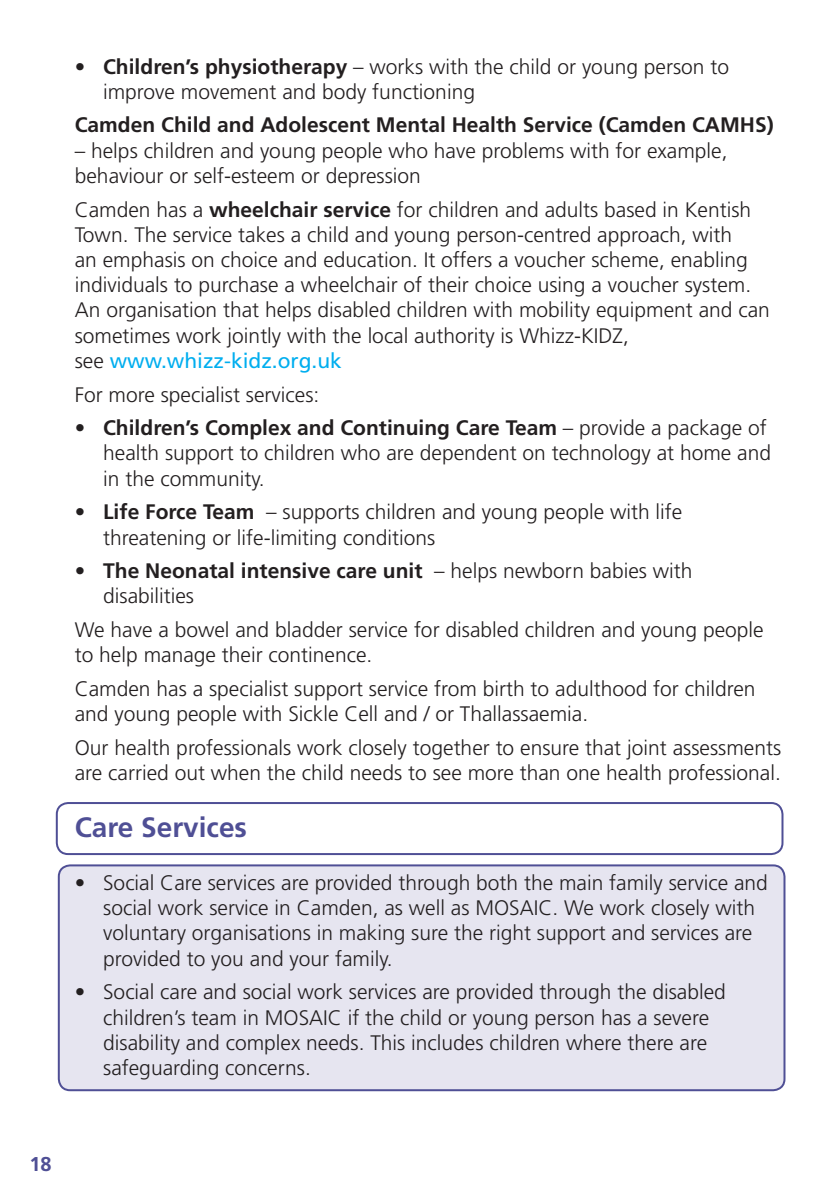
<style>
.page{position:relative;width:840px;height:1193px;background:#fff}
.page>*{position:absolute;margin:0;border:0;box-sizing:border-box;transform-origin:0 0}
.t1{font:700 28px "Frutiger";color:#4f4f95}
.t2{font:300 21px/25.2px "Frutiger";color:#231f20}
.t3{font:700 21px "Frutiger";color:#231f20}
.t4{font:700 20px "Frutiger";color:#4f4f95}
.s1{font-weight:700}
.s2{font-weight:400;color:#00aeef}
</style>
<div class="page">
<div style="left:59px;top:865px;width:725px;height:225px;background:#e6e5f0;border-radius:11px"></div>
<div style="left:58px;top:864px;width:727px;height:227px;border:2px solid #4f4f95;border-radius:11px"></div>
<div style="left:56px;top:802px;width:727px;height:53px;border:2px solid #4f4f95;border-radius:11px"></div>
<p class="t2" style="left:103px;top:54px;width:627px;text-indent:-28px"><span class="s1">• Children’s physiotherapy</span> – works with the child or young person to improve movement and body functioning</p>
<p class="t3" style="left:75px;top:113px;width:700px">Camden Child and Adolescent Mental Health Service (Camden CAMHS)</p>
<p class="t2" style="left:75px;top:138px;width:654px">– helps children and young people who have problems with for example, behaviour or self-esteem or depression</p>
<p class="t2" style="left:75px;top:197px;width:697px">Camden has a <span class="s1">wheelchair service</span> for children and adults based in Kentish Town. The service takes a child and young person-centred approach, with<br>an emphasis on choice and education. It offers a voucher scheme, enabling individuals to purchase a wheelchair of their choice using a voucher system.<br>An organisation that helps disabled children with mobility equipment and can sometimes work jointly with the local authority is Whizz-KIDZ,<br>see <span class="s2">www.whizz-kidz.org.uk</span></p>
<p class="t2" style="left:75px;top:382px;width:246px">For more specialist services:</p>
<p class="t2" style="left:103px;top:416px;width:669px;text-indent:-28px"><span class="s1">• Children’s Complex and Continuing Care Team</span> – provide a package of health support to children who are dependent on technology at home and in the community.</p>
<p class="t2" style="left:103px;top:500px;width:581px;text-indent:-28px"><span class="s1">• Life Force Team</span> – supports children and young people with life threatening or life-limiting conditions</p>
<p class="t2" style="left:103px;top:559px;width:591px;text-indent:-28px"><span class="s1">• The Neonatal intensive care unit</span> – helps newborn babies with disabilities</p>
<p class="t2" style="left:75px;top:618px;width:690px">We have a bowel and bladder service for disabled children and young people to help manage their continence.</p>
<p class="t2" style="left:75px;top:676px;width:682px">Camden has a specialist support service from birth to adulthood for children and young people with Sickle Cell and / or Thallassaemia.</p>
<p class="t2" style="left:75px;top:735px;width:708px">Our health professionals work closely together to ensure that joint assessments are carried out when the child needs to see more than one health professional.</p>
<h1 class="t1" style="left:75px;top:810px;width:174px">Care Services</h1>
<p class="t2" style="left:103px;top:870px;width:666px;text-indent:-28px">• Social Care services are provided through both the main family service and social work service in Camden, as well as MOSAIC. We work closely with voluntary organisations in making sure the right support and services are provided to you and your family.</p>
<p class="t2" style="left:103px;top:980px;width:624px;text-indent:-28px">• Social care and social work services are provided through the disabled children’s team in MOSAIC if the child or young person has a severe disability and complex needs. This includes children where there are safeguarding concerns.</p>
<p class="t4" style="left:29px;top:1153px;width:24px">18</p>
</div>
